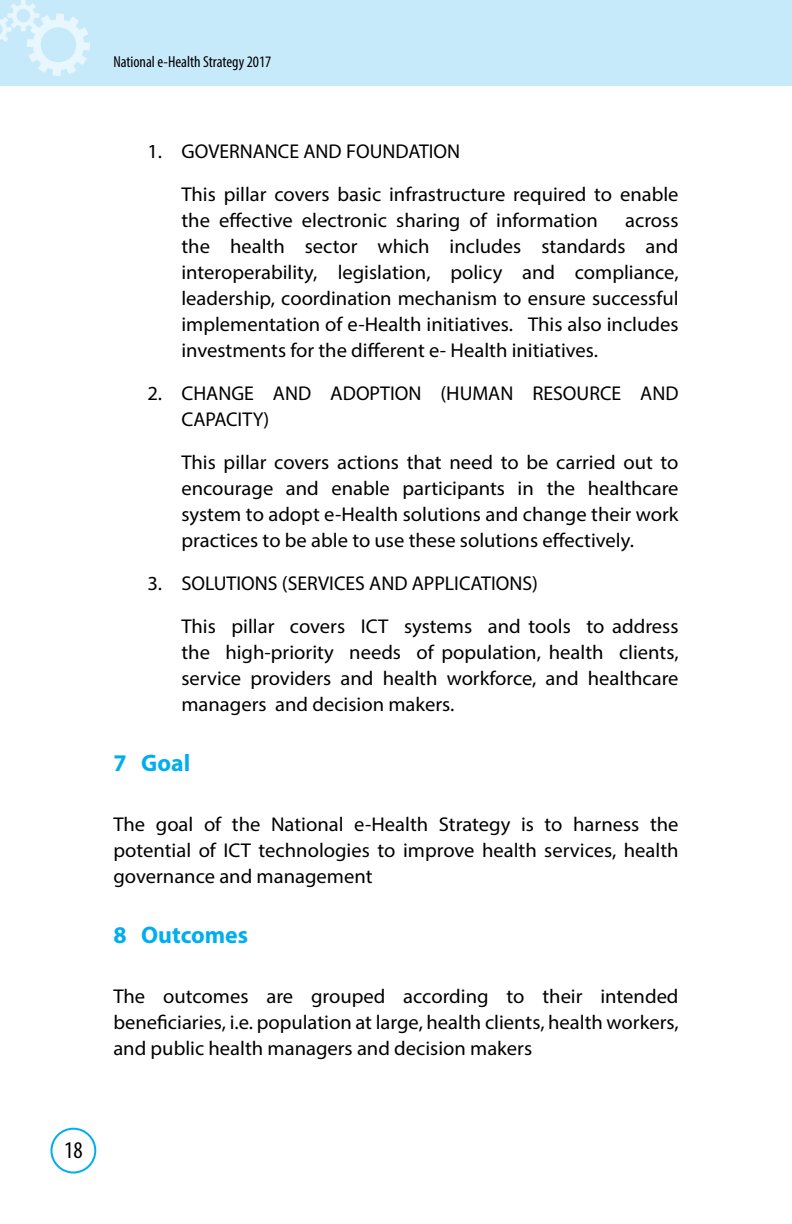
<style>
.page{position:relative;width:792px;height:1224px;background:#fff}
.page>*{position:absolute;margin:0;border:0;box-sizing:border-box;transform-origin:0 0}
.t1{font:700 24px "Myriad Pro";color:#00aeef}
.t2{font:condensed 24px "Myriad Pro";color:#000}
.t3{font:20px/26px "Myriad Pro";color:#000;text-align:justify}
.t4{font:condensed 16px "Myriad Pro";color:#000}
</style>
<div class="page">
<div style="left:0;top:0;width:792px;height:85px;background:#c7eafb"></div>
<div style="left:50px;top:1128px;width:46px;height:46px;border:2px solid #00aeef;border-radius:50%"></div>
<svg style="left:0;top:0;width:90px;height:76px"></svg>
<p class="t4" style="left:113px;top:52px;width:159px">National e-Health Strategy 2017</p>
<p class="t3" style="left:181px;top:130px;width:499px;line-height:43px;text-indent:-34px">1. GOVERNANCE AND FOUNDATION<br>This pillar covers basic infrastructure required to enable</p>
<p class="t3" style="left:181px;top:207px;width:418px">the effective electronic sharing of information</p>
<p class="t3" style="left:181px;top:207px;width:499px;text-indent:444px">across the health sector which includes standards and interoperability, legislation, policy and compliance, leadership, coordination mechanism to ensure successful implementation of e-Health initiatives. This also includes investments for the different e- Health initiatives.</p>
<p class="t3" style="left:181px;top:380px;width:499px;text-indent:-34px">2. CHANGE AND ADOPTION (HUMAN RESOURCE AND<br>CAPACITY)</p>
<p class="t3" style="left:181px;top:449px;width:499px">This pillar covers actions that need to be carried out to encourage and enable participants in the healthcare system to adopt e-Health solutions and change their work practices to be able to use these solutions effectively.</p>
<p class="t3" style="left:181px;top:562px;width:499px;line-height:43px;text-indent:-34px">3. SOLUTIONS (SERVICES AND APPLICATIONS)<br>This pillar covers ICT systems and tools to address</p>
<p class="t3" style="left:181px;top:639px;width:499px">the high-priority needs of population, health clients, service providers and health workforce, and healthcare managers and decision makers.</p>
<p class="t1" style="left:113px;top:748px;width:78px">7 Goal</p>
<p class="t3" style="left:113px;top:811px;width:567px">The goal of the National e-Health Strategy is to harness the potential of ICT technologies to improve health services, health governance and management</p>
<p class="t1" style="left:113px;top:920px;width:136px">8 Outcomes</p>
<p class="t3" style="left:113px;top:983px;width:567px">The outcomes are grouped according to their intended beneficiaries, i.e. population at large, health clients, health workers, and public health managers and decision makers</p>
<p class="t2" style="left:64px;top:1136px;width:20px">18</p>
</div>
